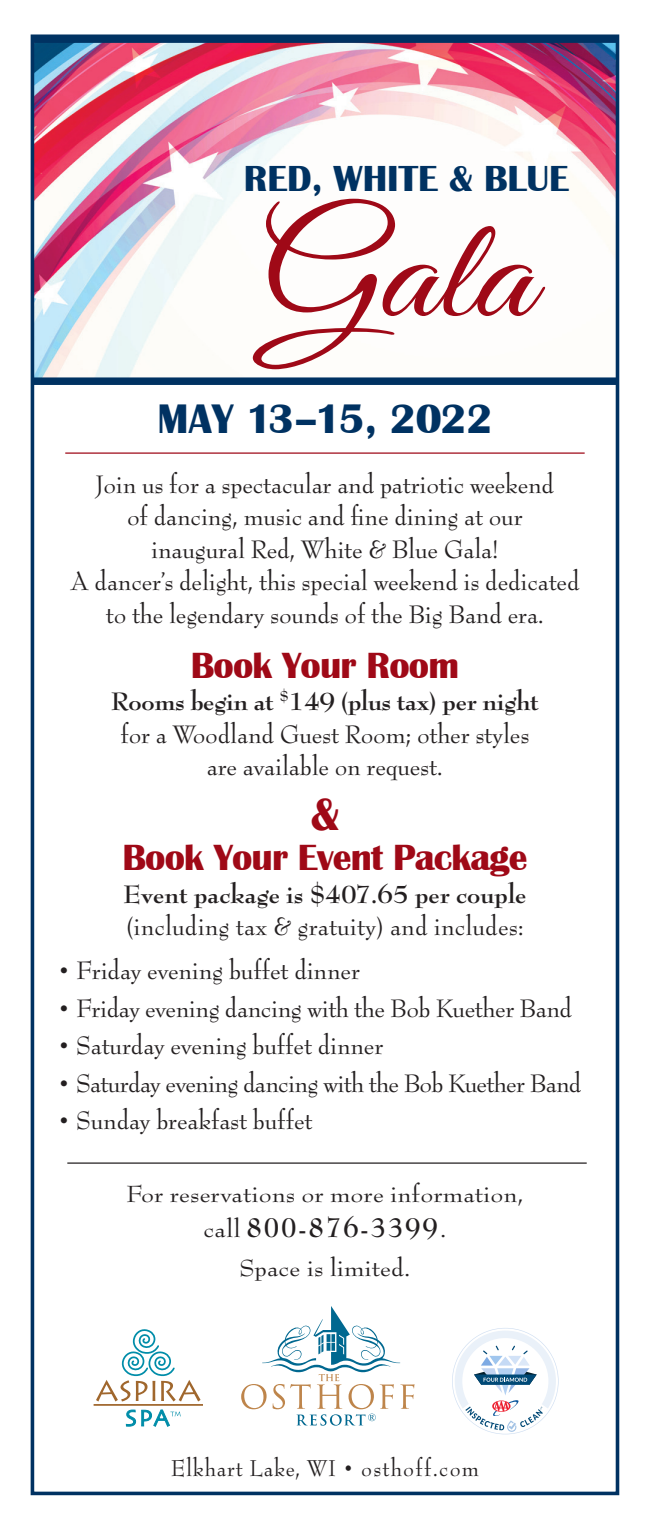
<style>
.page{position:relative;width:652px;height:1528px;background:#fff}
.page>*{position:absolute;margin:0;border:0;box-sizing:border-box;transform-origin:0 0}
.t1{font:143px "Great Vibes";color:#9f0917;scale:1.18 1}
.t2{font:700 47.25px "Britannic";color:#9f0917;scale:.95 1}
.t3{font:700 42.5px "Britannic";color:#003262}
.t4{font:700 37.5px "Britannic";letter-spacing:-.02em;color:#9f0917}
.t5{font:700 37.25px "Britannic";color:#003262}
.t6{font:700 30px "Bernhard Modern Std";letter-spacing:.07em;color:#231f20;scale:.9 1}
.t7{font:27.5px/32.5px "Bernhard Modern Std";letter-spacing:-.01em;color:#231f20;text-align:center}
.t8{font:27.5px "Bernhard Modern Std";letter-spacing:-.03em;color:#231f20}
.t9{font:25.5px "Bernhard Modern Std";color:#231f20;scale:1.11 1}
.t10{font:25px "Bernhard Modern Std";letter-spacing:.03em;color:#231f20;scale:.95 1}
.s1{font-weight:700}
.s2{font-weight:400;font-size:25.5px}
</style>
<div class="page">
<img style="left:36px;top:43px;width:578px;height:334px">
<div style="left:31px;top:34px;width:588px;height:1461px;border:4px solid #003262"></div>
<hr style="left:65px;top:452px;width:520px;height:2px;background:#9f0917">
<svg style="left:241px;top:1306px;width:173px;height:119px"></svg>
<svg style="left:452px;top:1328px;width:107px;height:106px"></svg>
<hr style="left:94px;top:1404px;width:109px;height:1px;background:#a0672d">
<svg style="left:96px;top:1329px;width:105px;height:97px"></svg>
<hr style="left:67px;top:1162px;width:520px;height:1px;background:#231f20">
<div style="left:32px;top:377px;width:584px;height:8px;background:#003262"></div>
<div style="left:32px;top:35px;width:584px;height:8px;background:#003262"></div>
<p class="t5" style="left:244px;top:158px;width:327px">RED, WHITE &amp; BLUE</p>
<p class="t1" style="left:261px;top:194px;width:232px">Gala</p>
<p class="t3" style="left:158px;top:395px;width:336px">MAY 13–15, 2022</p>
<p class="t7" style="left:70px;top:468px;width:511px">Join us for a spectacular and patriotic weekend<br>of dancing, music and fine dining at our<br>inaugural Red, White &amp; Blue Gala!<br>A dancer’s delight, this special weekend is dedicated to the legendary sounds of the Big Band era.</p>
<p class="t4" style="left:191px;top:644px;width:270px">Book Your Room</p>
<p class="t7" style="left:111px;top:686px;width:429px"><span class="s1">Rooms begin at</span> <sup>$</sup><span class="s1">149 (plus tax) per night </span>for a Woodland Guest Room; other styles are available on request.</p>
<p class="t2" style="left:311px;top:788px;width:32px">&amp;</p>
<p class="t4" style="left:122px;top:836px;width:407px">Book Your Event Package</p>
<p class="t7" style="left:124px;top:878px;width:404px;text-align:left"><span class="s1">Event package is $407.65 per couple </span>(including tax &amp; gratuity) and includes:</p>
<p class="t7" style="left:57px;top:954px;width:305px">• Friday evening buffet dinner</p>
<p class="t7" style="left:57px;top:992px;width:517px">• Friday evening dancing with the Bob Kuether Band</p>
<p class="t7" style="left:57px;top:1029px;width:328px">• Saturday evening buffet dinner</p>
<p class="t8" style="left:57px;top:1068px;width:526px">• Saturday evening dancing with the Bob Kuether Band</p>
<p class="t7" style="left:57px;top:1104px;width:257px">• Sunday breakfast buffet</p>
<p class="t9" style="left:126px;top:1180px;width:360px">For reservations or more information,</p>
<p class="t6" style="left:204px;top:1212px;width:271px"><span class="s2">call</span> 800-876-3399<span class="s2">.</span></p>
<p class="t9" style="left:239px;top:1254px;width:156px">Space is limited.</p>
<p class="t10" style="left:171px;top:1454px;width:326px">Elkhart Lake, WI • osthoff.com</p>
</div>
